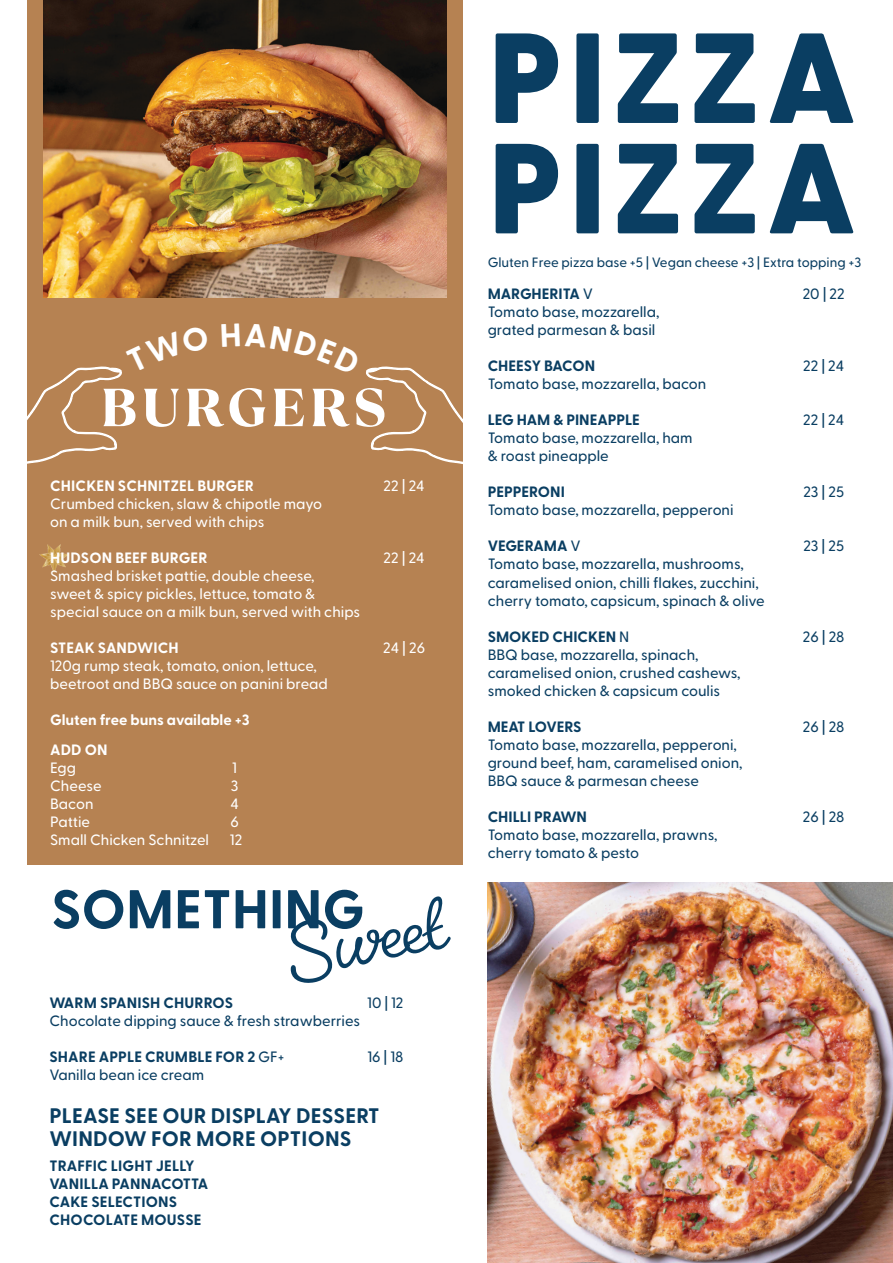
<style>
.page{position:relative;width:893px;height:1263px;background:#fff}
.page>*{position:absolute;margin:0;border:0;box-sizing:border-box;transform-origin:0 0}
.t1{font:800 127.95px "Greycliff CF";letter-spacing:.05em;color:#0a3e62}
.t2{font:300 83.55px "Pacifico";color:#0a3e62}
.t3{font:700 54.45px "Greycliff CF";color:#0a3e62}
.t4{font:800 53.4px "TT Ramillas";letter-spacing:.075em;color:#fff}
.t5{font:700 21px "Greycliff CF";letter-spacing:.01em;color:#0a3e62}
.t6{font:500 15px/18px "Greycliff CF";color:#0a3e62}
.t7{font:500 15px "Greycliff CF";color:#fff}
.t8{font:700 15px "Greycliff CF";color:#0a3e62}
.t9{font:700 15px "Greycliff CF";letter-spacing:.01em;color:#fff}
.t10{font:700 15px "Greycliff CF";letter-spacing:-.02em;color:#0a3e62}
.t11{font:500 13.5px "Greycliff CF";color:#0a3e62}
.s1{font-weight:500}
</style>
<div class="page">
<div style="left:27px;top:0;width:436px;height:865px;background:#b68252"></div>
<img style="left:39px;top:544px;width:30px;height:28px">
<img style="left:43px;top:0;width:403px;height:298px">
<img style="left:488px;top:882px;width:405px;height:381px">
<svg style="left:27px;top:366px;width:95px;height:98px"></svg>
<svg style="left:366px;top:366px;width:97px;height:98px"></svg>
<p class="t4" style="left:100px;top:374px;width:288px">BURGERS</p>
<p class="t9" style="left:50px;top:474px;width:205px">CHICKEN SCHNITZEL BURGER</p>
<p class="t7" style="left:384px;top:474px;width:43px">22 | 24</p>
<p class="t7" style="left:50px;top:492px;width:274px">Crumbed chicken, slaw &amp; chipotle mayo</p>
<p class="t7" style="left:50px;top:510px;width:216px">on a milk bun, served with chips</p>
<p class="t9" style="left:50px;top:546px;width:159px">HUDSON BEEF BURGER</p>
<p class="t7" style="left:384px;top:546px;width:43px">22 | 24</p>
<p class="t7" style="left:50px;top:564px;width:266px">Smashed brisket pattie, double cheese,</p>
<p class="t7" style="left:50px;top:582px;width:267px">sweet &amp; spicy pickles, lettuce, tomato &amp;</p>
<p class="t7" style="left:50px;top:600px;width:312px">special sauce on a milk bun, served with chips</p>
<p class="t9" style="left:50px;top:636px;width:130px">STEAK SANDWICH</p>
<p class="t7" style="left:383px;top:636px;width:43px">24 | 26</p>
<p class="t7" style="left:50px;top:654px;width:268px">120g rump steak, tomato, onion, lettuce,</p>
<p class="t7" style="left:50px;top:672px;width:279px">beetroot and BBQ sauce on panini bread</p>
<p class="t9" style="left:50px;top:708px;width:201px">Gluten free buns available +3</p>
<p class="t9" style="left:50px;top:739px;width:59px">ADD ON</p>
<p class="t7" style="left:50px;top:757px;width:28px">Egg</p>
<p class="t7" style="left:232px;top:757px;width:6px">1</p>
<p class="t7" style="left:50px;top:775px;width:53px">Cheese</p>
<p class="t7" style="left:231px;top:775px;width:9px">3</p>
<p class="t7" style="left:50px;top:793px;width:45px">Bacon</p>
<p class="t7" style="left:230px;top:793px;width:10px">4</p>
<p class="t7" style="left:50px;top:811px;width:42px">Pattie</p>
<p class="t7" style="left:230px;top:811px;width:10px">6</p>
<p class="t7" style="left:50px;top:829px;width:160px">Small Chicken Schnitzel</p>
<p class="t7" style="left:230px;top:829px;width:14px">12</p>
<p class="t3" style="left:51px;top:868px;width:315px">SOMETHING</p>
<p class="t2" style="left:275px;top:901px;width:160px;rotate:-11deg">Sweet</p>
<p class="t8" style="left:50px;top:991px;width:185px">WARM SPANISH CHURROS</p>
<p class="t6" style="left:367px;top:992px;width:38px">10 | 12</p>
<p class="t6" style="left:49px;top:1010px;width:312px">Chocolate dipping sauce &amp; fresh strawberries</p>
<p class="t8" style="left:50px;top:1045px;width:237px">SHARE APPLE CRUMBLE FOR 2 <span class="s1">GF+</span></p>
<p class="t6" style="left:367px;top:1046px;width:37px">16 | 18</p>
<p class="t6" style="left:49px;top:1064px;width:156px">Vanilla bean ice cream</p>
<p class="t5" style="left:50px;top:1100px;width:332px">PLEASE SEE OUR DISPLAY DESSERT</p>
<p class="t5" style="left:50px;top:1122px;width:304px">WINDOW FOR MORE OPTIONS</p>
<p class="t8" style="left:50px;top:1154px;width:147px">TRAFFIC LIGHT JELLY</p>
<p class="t8" style="left:50px;top:1172px;width:160px">VANILLA PANNACOTTA</p>
<p class="t8" style="left:50px;top:1190px;width:129px">CAKE SELECTIONS</p>
<p class="t8" style="left:50px;top:1208px;width:154px">CHOCOLATE MOUSSE</p>
<p class="t1" style="left:488px;top:-20px;width:370px">PIZZA</p>
<p class="t1" style="left:488px;top:90px;width:370px">PIZZA</p>
<p class="t11" style="left:488px;top:252px;width:375px">Gluten Free pizza base +5 | Vegan cheese +3 | Extra topping +3</p>
<p class="t8" style="left:488px;top:283px;width:107px">MARGHERITA <span class="s1">V</span></p>
<p class="t6" style="left:803px;top:284px;width:44px">20 | 22</p>
<p class="t6" style="left:488px;top:302px;width:173px">Tomato base, mozzarella,</p>
<p class="t6" style="left:488px;top:320px;width:169px">grated parmesan &amp; basil</p>
<p class="t8" style="left:488px;top:355px;width:109px">CHEESY BACON</p>
<p class="t6" style="left:803px;top:356px;width:43px">22 | 24</p>
<p class="t6" style="left:488px;top:374px;width:220px">Tomato base, mozzarella, bacon</p>
<p class="t8" style="left:488px;top:409px;width:154px">LEG HAM &amp; PINEAPPLE</p>
<p class="t6" style="left:803px;top:410px;width:43px">22 | 24</p>
<p class="t6" style="left:488px;top:428px;width:206px">Tomato base, mozzarella, ham</p>
<p class="t6" style="left:488px;top:446px;width:123px">&amp; roast pineapple</p>
<p class="t8" style="left:488px;top:481px;width:79px">PEPPERONI</p>
<p class="t6" style="left:803px;top:482px;width:42px">23 | 25</p>
<p class="t6" style="left:488px;top:500px;width:247px">Tomato base, mozzarella, pepperoni</p>
<p class="t8" style="left:488px;top:535px;width:95px">VEGERAMA <span class="s1">V</span></p>
<p class="t6" style="left:803px;top:536px;width:42px">23 | 25</p>
<p class="t6" style="left:488px;top:554px;width:273px">Tomato base, mozzarella, mushrooms, caramelised onion, chilli flakes, zucchini,</p>
<p class="t6" style="left:488px;top:590px;width:279px">cherry tomato, capsicum, spinach &amp; olive</p>
<p class="t8" style="left:488px;top:625px;width:143px">SMOKED CHICKEN <span class="s1">N</span></p>
<p class="t6" style="left:803px;top:626px;width:43px">26 | 28</p>
<p class="t6" style="left:488px;top:644px;width:212px">BBQ base, mozzarella, spinach,</p>
<p class="t6" style="left:488px;top:662px;width:254px">caramelised onion, crushed cashews,</p>
<p class="t6" style="left:488px;top:680px;width:234px">smoked chicken &amp; capsicum coulis</p>
<p class="t10" style="left:488px;top:715px;width:95px">MEAT LOVERS</p>
<p class="t6" style="left:803px;top:716px;width:43px">26 | 28</p>
<p class="t6" style="left:488px;top:734px;width:256px">Tomato base, mozzarella, pepperoni, ground beef, ham, caramelised onion,</p>
<p class="t6" style="left:488px;top:770px;width:213px">BBQ sauce &amp; parmesan cheese</p>
<p class="t8" style="left:488px;top:805px;width:101px">CHILLI PRAWN</p>
<p class="t6" style="left:803px;top:806px;width:43px">26 | 28</p>
<p class="t6" style="left:488px;top:824px;width:231px">Tomato base, mozzarella, prawns, cherry tomato &amp; pesto</p>
</div>
